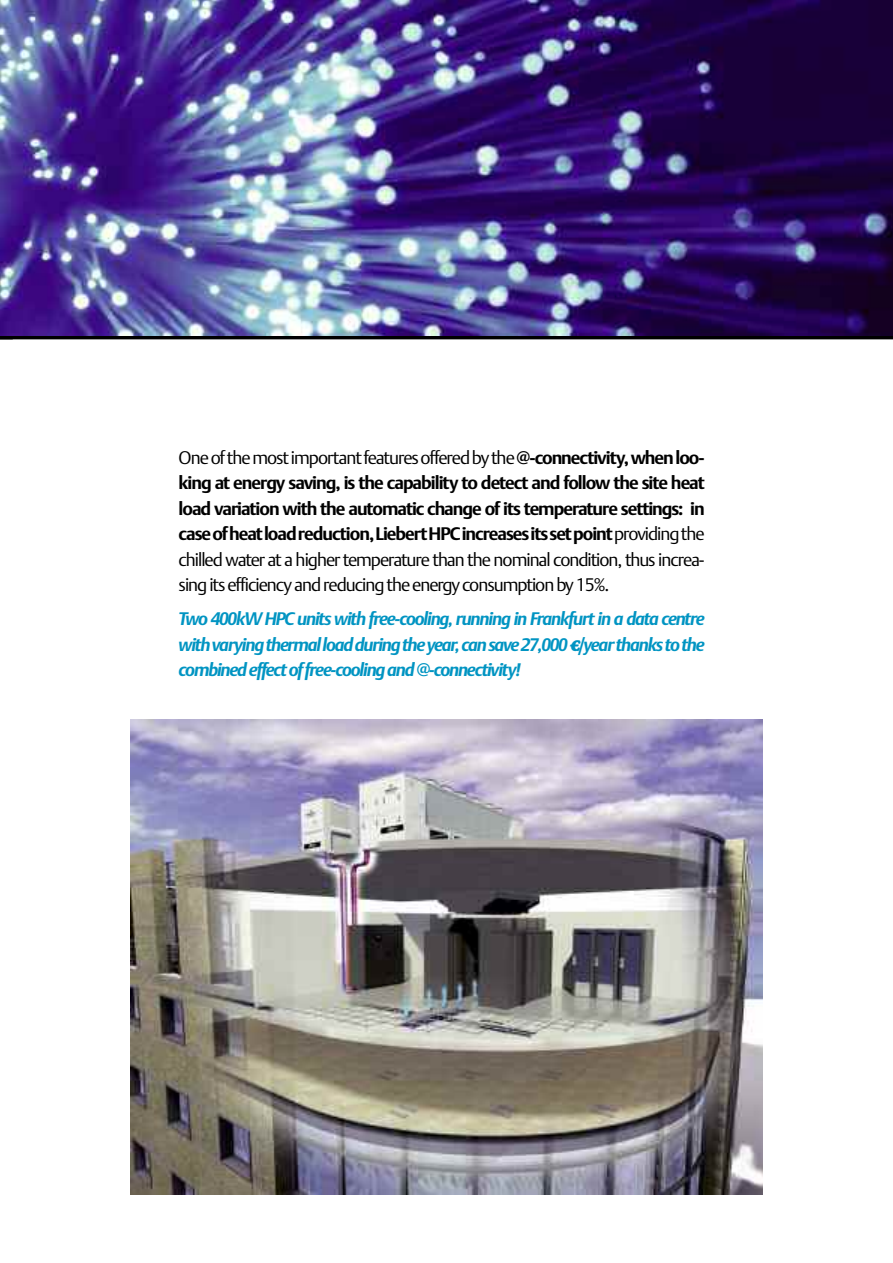
<style>
.page{position:relative;width:893px;height:1263px;background:#fff}
.page>*{position:absolute;margin:0;border:0;box-sizing:border-box;transform-origin:0 0}
.t1{font:700 18px/25.5px "DTL Argo T";letter-spacing:-.055em;color:#000;text-align:justify}
.t2{font:18px/25.5px "DTL Argo T Light";letter-spacing:-.055em;color:#000}
.t3{font:italic 700 18px/25.5px "DTL Argo T";letter-spacing:-.065em;color:#0094c2;text-align:justify}
.s1{font-family:"DTL Argo T";font-weight:700}
.s2{font-family:"DTL Argo T Light";font-weight:400}
.s3{font-family:"Cooper Black Std";font-weight:400}
</style>
<div class="page">
<svg style="left:13px;top:335px;width:880px;height:4px;fill:#000"></svg>
<svg style="left:0;top:335px;width:13px;height:4px"></svg>
<img style="left:0;top:0;width:893px;height:335px">
<img style="left:130px;top:719px;width:633px;height:475px">
<p class="t2" style="left:179px;top:445px;width:528px">Oneofthemostimportantfeaturesofferedbythe<span class="s1">@-connectivity,whenloo-</span></p>
<p class="t1" style="left:179px;top:470px;width:528px">king at energy saving, is the capability to detect and follow the site heat load variation with the automatic change of its temperature settings: in caseofheatloadreduction,LiebertHPCincreasesitssetpoint<span class="s2">providingthe</span></p>
<p class="t2" style="left:179px;top:547px;width:528px">chilled water at a higher temperature than the nominal condition, thus increa&shy;sing its efficiency and reducing the energy consumption by 15%.</p>
<p class="t3" style="left:179px;top:606px;width:528px">Two 400kW HPC units with free-cooling, running in Frankfurt in a data centre withvaryingthermalloadduringtheyear,cansave27,000<span class="s3">€</span>/yearthankstothe combined effect offree-cooling and @-connectivity!</p>
</div>
